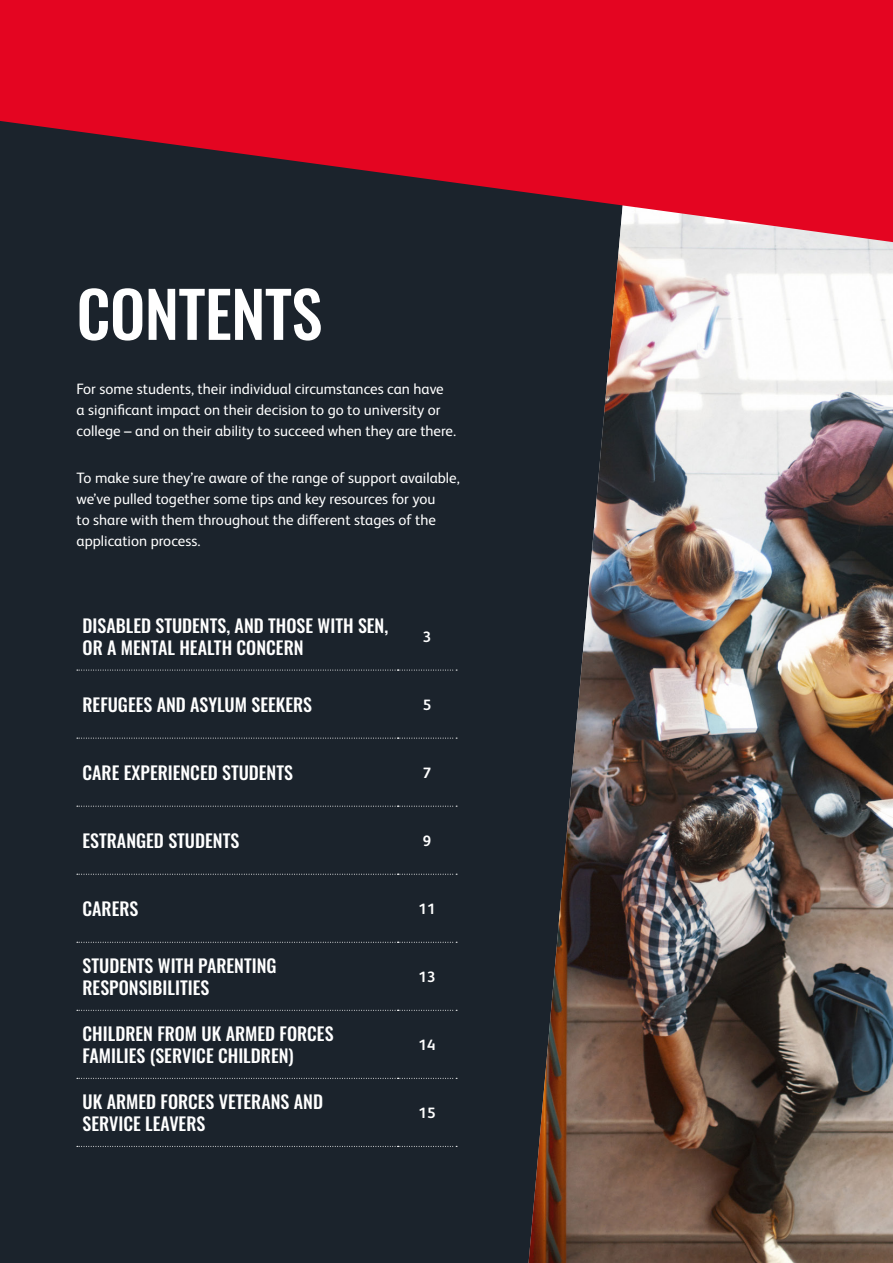
<style>
.page{position:relative;width:893px;height:1263px;background:#fff}
.page>*{position:absolute;margin:0;border:0;box-sizing:border-box;transform-origin:0 0}
.t1{font:500 63px "Oswald";letter-spacing:-.01em;color:#fff}
.t2{font:500 18px/21.6px "Oswald";color:#fff}
.t3{font:15px/21px "FS Albert Pro";color:#fff}
.t4{font:700 15px "FS Albert Pro";color:#fff}
</style>
<div class="page">
<div style="left:0;top:15px;width:893px;height:1248px;background:#1b232c"></div>
<svg style="left:77px;top:942px;width:380px;height:1px"></svg>
<svg style="left:77px;top:670px;width:380px;height:1px"></svg>
<svg style="left:77px;top:738px;width:380px;height:1px"></svg>
<svg style="left:77px;top:806px;width:380px;height:1px"></svg>
<svg style="left:77px;top:874px;width:380px;height:1px"></svg>
<svg style="left:77px;top:1010px;width:380px;height:1px"></svg>
<svg style="left:77px;top:1078px;width:380px;height:1px"></svg>
<svg style="left:77px;top:1146px;width:380px;height:1px"></svg>
<img style="left:529px;top:242px;width:364px;height:1021px">
<svg style="left:0;top:0;width:893px;height:242px;fill:#e40521"></svg>
<h1 class="t1" style="left:77px;top:281px;width:247px">CONTENTS</h1>
<p class="t3" style="left:77px;top:377px;width:381px">For some students, their individual circumstances can have<br>a significant impact on their decision to go to university or college – and on their ability to succeed when they are there.</p>
<p class="t3" style="left:77px;top:466px;width:385px">To make sure they’re aware of the range of support available, we’ve pulled together some tips and key resources for you<br>to share with them throughout the different stages of the application process.</p>
<p class="t2" style="left:83px;top:616px;width:307px">DISABLED STUDENTS, AND THOSE WITH SEN,<br>OR A MENTAL HEALTH CONCERN</p>
<p class="t4" style="left:423px;top:626px;width:10px">3</p>
<p class="t2" style="left:83px;top:695px;width:231px">REFUGEES AND ASYLUM SEEKERS</p>
<p class="t4" style="left:423px;top:694px;width:10px">5</p>
<p class="t2" style="left:83px;top:763px;width:212px">CARE EXPERIENCED STUDENTS</p>
<p class="t4" style="left:423px;top:762px;width:10px">7</p>
<p class="t2" style="left:83px;top:831px;width:158px">ESTRANGED STUDENTS</p>
<p class="t4" style="left:423px;top:830px;width:10px">9</p>
<p class="t2" style="left:83px;top:899px;width:57px">CARERS</p>
<p class="t4" style="left:419px;top:898px;width:18px">11</p>
<p class="t2" style="left:83px;top:956px;width:196px">STUDENTS WITH PARENTING<br>RESPONSIBILITIES</p>
<p class="t2" style="left:83px;top:1024px;width:253px">CHILDREN FROM UK ARMED FORCES<br>FAMILIES (SERVICE CHILDREN)</p>
<p class="t2" style="left:83px;top:1092px;width:242px">UK ARMED FORCES VETERANS AND<br>SERVICE LEAVERS</p>
<p class="t4" style="left:419px;top:966px;width:18px">13</p>
<p class="t4" style="left:419px;top:1034px;width:18px">14</p>
<p class="t4" style="left:419px;top:1102px;width:18px">15</p>
</div>
